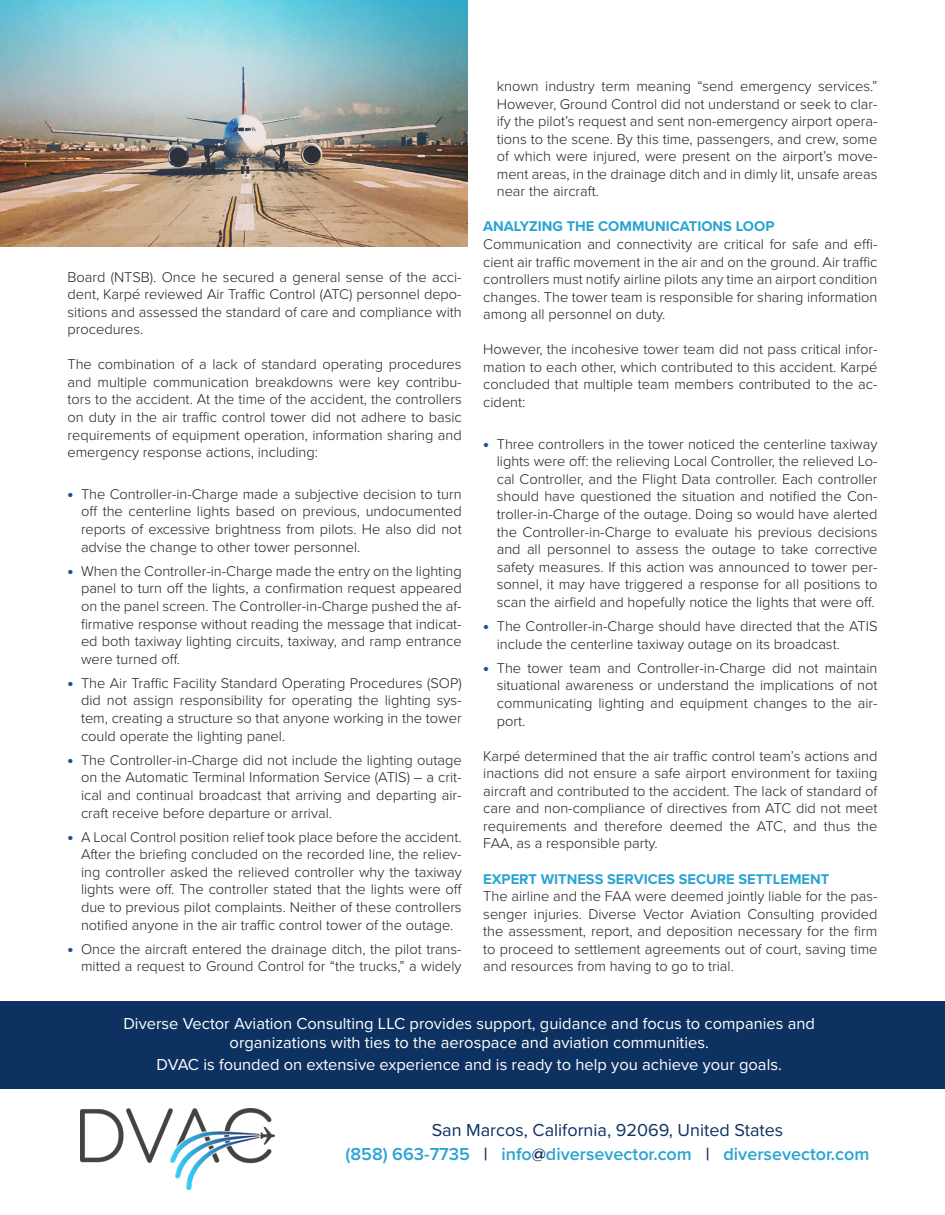
<style>
.page{position:relative;width:945px;height:1215px;background:#fff}
.page>*{position:absolute;margin:0;border:0;box-sizing:border-box;transform-origin:0 0}
.t1{font:600 18px "Proxima Nova";color:#2ba3d2}
.t2{font:18px "Proxima Nova";color:#0d3161}
.t3{font:16.5px/19.8px "Proxima Nova";color:#fff;text-align:center}
.t4{font:300 14.7px/17.5px "Proxima Nova";color:#231f20;text-align:justify}
.t5{font:700 14.7px "Proxima Nova";color:#2ba3d2}
.s1{font-weight:900;font-size:16.5px;color:#205393}
.s2{color:#0d3161}
</style>
<div class="page">
<div style="left:0;top:1001px;width:945px;height:88px;background:#0d3161"></div>
<img style="left:81px;top:1109px;width:194px;height:80px">
<img style="left:0;top:0;width:467px;height:247px">
<p class="t4" style="left:68px;top:268px;width:396px">Board (NTSB). Once he secured a general sense of the acci&shy;dent, Karpé reviewed Air Traffic Control (ATC) personnel depo&shy;sitions and assessed the standard of care and compliance with procedures.</p>
<p class="t4" style="left:68px;top:356px;width:396px">The combination of a lack of standard operating procedures and multiple communication breakdowns were key contribu&shy;tors to the accident. At the time of the accident, the controllers on duty in the air traffic control tower did not adhere to basic requirements of equipment operation, information sharing and emergency response actions, including:</p>
<p class="t4" style="left:81px;top:485px;width:382px;text-indent:-14px"><span class="s1">•</span> The Controller-in-Charge made a subjective decision to turn off the centerline lights based on previous, undocumented reports of excessive brightness from pilots. He also did not advise the change to other tower personnel.</p>
<p class="t4" style="left:81px;top:562px;width:382px;text-indent:-14px"><span class="s1">•</span> When the Controller-in-Charge made the entry on the lighting panel to turn off the lights, a confirmation request appeared on the panel screen. The Controller-in-Charge pushed the af&shy;firmative response without reading the message that indicat&shy;ed both taxiway lighting circuits, taxiway, and ramp entrance were turned off.</p>
<p class="t4" style="left:81px;top:674px;width:382px;text-indent:-14px"><span class="s1">•</span> The Air Traffic Facility Standard Operating Procedures (SOP) did not assign responsibility for operating the lighting sys&shy;tem, creating a structure so that anyone working in the tower could operate the lighting panel.</p>
<p class="t4" style="left:81px;top:751px;width:382px;text-indent:-14px"><span class="s1">•</span> The Controller-in-Charge did not include the lighting outage on the Automatic Terminal Information Service (ATIS) – a crit&shy;ical and continual broadcast that arriving and departing air&shy;craft receive before departure or arrival.</p>
<p class="t4" style="left:81px;top:828px;width:383px;text-indent:-14px"><span class="s1">•</span> A Local Control position relief took place before the accident.<br>After the briefing concluded on the recorded line, the reliev&shy;ing controller asked the relieved controller why the taxiway lights were off. The controller stated that the lights were off due to previous pilot complaints. Neither of these controllers notified anyone in the air traffic control tower of the outage.</p>
<p class="t4" style="left:68px;top:940px;width:396px;text-align:right"><span class="s1">•</span> Once the aircraft entered the drainage ditch, the pilot trans&shy;mitted a request to Ground Control for “the trucks,” a widely</p>
<p class="t4" style="left:497px;top:78px;width:382px">known industry term meaning “send emergency services.” However, Ground Control did not understand or seek to clar&shy;ify the pilot’s request and sent non-emergency airport opera&shy;tions to the scene. By this time, passengers, and crew, some of which were injured, were present on the airport’s move&shy;ment areas, in the drainage ditch and in dimly lit, unsafe areas near the aircraft.</p>
<p class="t5" style="left:483px;top:218px;width:293px">ANALYZING THE COMMUNICATIONS LOOP</p>
<p class="t4" style="left:483px;top:236px;width:396px">Communication and connectivity are critical for safe and effi&shy;cient air traffic movement in the air and on the ground. Air traffic controllers must notify airline pilots any time an airport condition changes. The tower team is responsible for sharing information among all personnel on duty.</p>
<p class="t4" style="left:483px;top:341px;width:396px">However, the incohesive tower team did not pass critical infor&shy;mation to each other, which contributed to this accident. Karpé concluded that multiple team members contributed to the ac&shy;cident:</p>
<p class="t4" style="left:497px;top:435px;width:382px;text-indent:-14px"><span class="s1">•</span> Three controllers in the tower noticed the centerline taxiway lights were off: the relieving Local Controller, the relieved Lo&shy;cal Controller, and the Flight Data controller. Each controller should have questioned the situation and notified the Con&shy;troller-in-Charge of the outage. Doing so would have alerted the Controller-in-Charge to evaluate his previous decisions and all personnel to assess the outage to take corrective safety measures. If this action was announced to tower per&shy;sonnel, it may have triggered a response for all positions to scan the airfield and hopefully notice the lights that were off.</p>
<p class="t4" style="left:497px;top:618px;width:382px;text-indent:-14px"><span class="s1">•</span> The Controller-in-Charge should have directed that the ATIS include the centerline taxiway outage on its broadcast.</p>
<p class="t4" style="left:497px;top:659px;width:382px;text-indent:-14px"><span class="s1">•</span> The tower team and Controller-in-Charge did not maintain situational awareness or understand the implications of not communicating lighting and equipment changes to the air&shy;port.</p>
<p class="t4" style="left:483px;top:747px;width:396px">Karpé determined that the air traffic control team’s actions and inactions did not ensure a safe airport environment for taxiing aircraft and contributed to the accident. The lack of standard of care and non-compliance of directives from ATC did not meet requirements and therefore deemed the ATC, and thus the FAA, as a responsible party.</p>
<p class="t5" style="left:483px;top:870px;width:347px">EXPERT WITNESS SERVICES SECURE SETTLEMENT</p>
<p class="t4" style="left:483px;top:888px;width:396px">The airline and the FAA were deemed jointly liable for the pas&shy;senger injuries. Diverse Vector Aviation Consulting provided the assessment, report, and deposition necessary for the firm to proceed to settlement agreements out of court, saving time and resources from having to go to trial.</p>
<p class="t3" style="left:123px;top:1014px;width:693px">Diverse Vector Aviation Consulting LLC provides support, guidance and focus to companies and organizations with ties to the aerospace and aviation communities.</p>
<p class="t3" style="left:157px;top:1055px;width:627px">DVAC is founded on extensive experience and is ready to help you achieve your goals.</p>
<p class="t2" style="left:432px;top:1119px;width:353px">San Marcos, California, 92069, United States</p>
<p class="t1" style="left:346px;top:1143px;width:525px">(858) 663-7735 <span class="s2">|</span> info<span class="s2">@</span>diversevector.com <span class="s2">|</span> diversevector.com</p>
</div>
